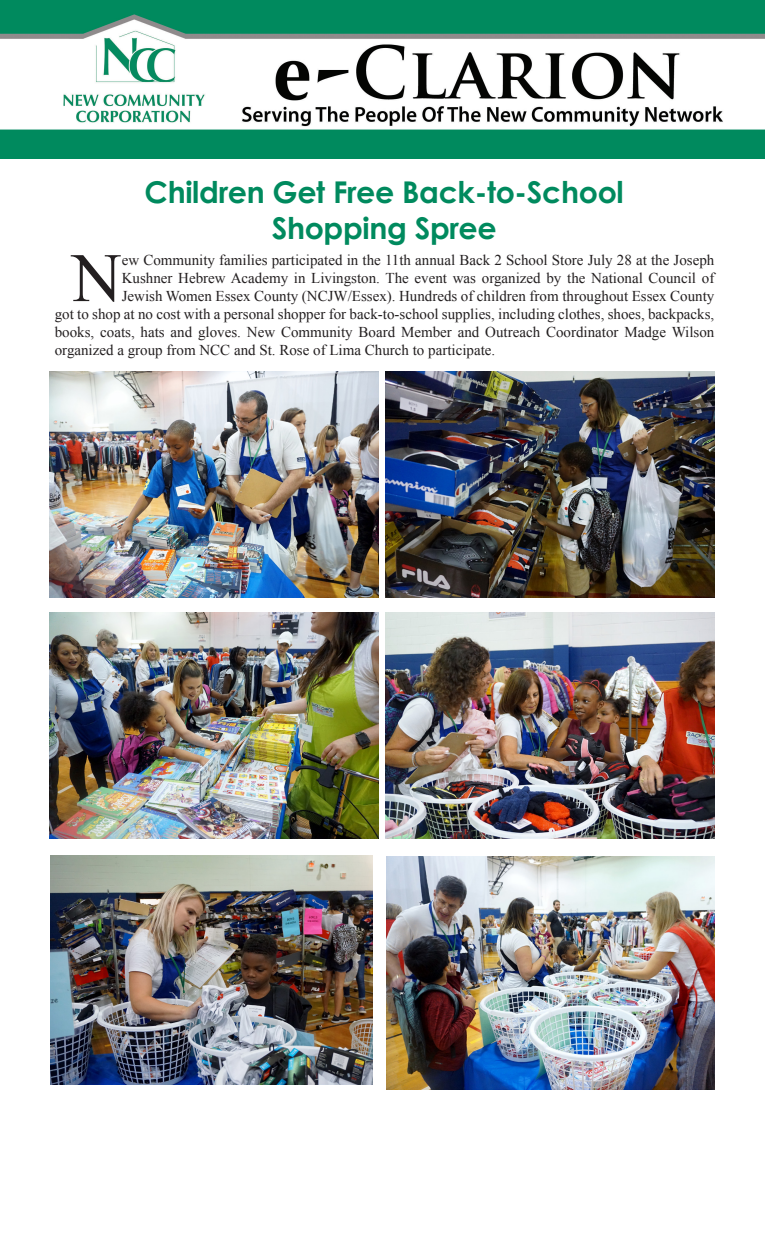
<style>
.page{position:relative;width:765px;height:1260px;background:#fff}
.page>*{position:absolute;margin:0;border:0;box-sizing:border-box;transform-origin:0 0}
.Inside_Body_Copy{font:69.38px "Times New Roman";color:#231f20}
.Headers{font:700 30px/36px "Century Gothic Pro";letter-spacing:-.01em;color:#008a5e;text-align:center}
.Inside_Body_Copy-2{font:15px "Times New Roman";color:#231f20}
</style>
<div class="page">
<img style="left:0;top:0;width:765px;height:158px">
<img style="left:50px;top:372px;width:328px;height:226px">
<img style="left:50px;top:613px;width:328px;height:226px">
<img style="left:386px;top:372px;width:328px;height:226px">
<img style="left:386px;top:613px;width:328px;height:226px">
<img style="left:51px;top:855px;width:321px;height:229px">
<img style="left:387px;top:856px;width:327px;height:234px">
<p class="Headers" style="left:145px;top:173px;width:481px">Children Get Free Back-to-School<br>Shopping Spree</p>
<p class="Inside_Body_Copy" style="left:72px;top:231px;width:52px">N</p>
<p class="Inside_Body_Copy-2" style="left:122px;top:250px;width:594px">ew Community families participated in the 11th annual Back 2 School Store July 28 at the Joseph</p>
<p class="Inside_Body_Copy-2" style="left:122px;top:268px;width:594px">Kushner Hebrew Academy in Livingston. The event was organized by the National Council of</p>
<p class="Inside_Body_Copy-2" style="left:122px;top:286px;width:594px">Jewish Women Essex County (NCJW/Essex). Hundreds of children from throughout Essex County</p>
<p class="Inside_Body_Copy-2" style="left:55px;top:304px;width:661px">got to shop at no cost with a personal shopper for back-to-school supplies, including clothes, shoes, backpacks,</p>
<p class="Inside_Body_Copy-2" style="left:55px;top:322px;width:661px">books, coats, hats and gloves. New Community Board Member and Outreach Coordinator Madge Wilson</p>
<p class="Inside_Body_Copy-2" style="left:55px;top:340px;width:442px">organized a group from NCC and St. Rose of Lima Church to participate.</p>
</div>
